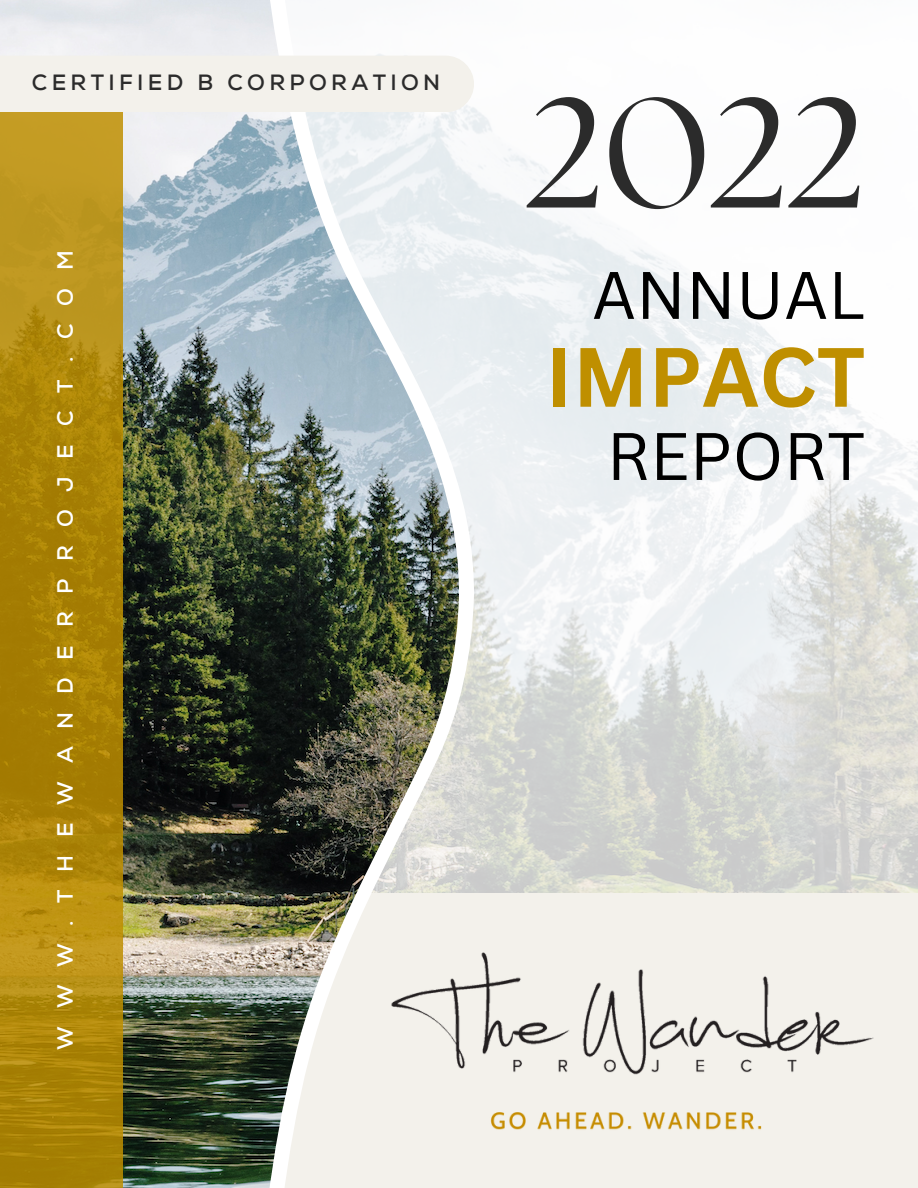
<style>
.page{position:relative;width:918px;height:1188px;background:#fff}
.page>*{position:absolute;margin:0;border:0;box-sizing:border-box;transform-origin:0 0}
.t1{font:156.15px "The Seasons";color:#2b2b2b}
.t2{font:700 82.05px "Canva Sans";color:#bf8f00}
.t3{font:65.55px "Canva Sans";color:#000}
.t4{font:700 22.05px "Nexa";letter-spacing:.8em;color:#fff}
.t5{font:700 22.05px "Nexa";letter-spacing:.195em;color:#2b2b2b}
</style>
<div class="page">
<svg style="left:474px;top:108px;width:444px;height:786px"></svg>
<div style="left:0;top:894px;width:918px;height:294px;background:#f3f1eb"></div>
<svg style="left:459px;top:112px;width:15px;height:782px"></svg>
<img style="left:0;top:0;width:459px;height:1188px">
<svg style="left:0;top:112px;width:123px;height:1076px;background:#b0880d"></svg>
<div style="left:0;top:56px;width:474px;height:56px;background:#f3f1eb"></div>
<img style="left:376px;top:950px;width:498px;height:189px">
<p class="t5" style="left:32px;top:70px;width:410px">CERTIFIED B CORPORATION</p>
<p class="t4" style="left:52px;top:1050px;width:801px;rotate:-90deg">WWW.THEWANDERPROJECT.COM</p>
<p class="t1" style="left:526px;top:83px;width:341px">2022</p>
<p class="t3" style="left:592px;top:249px;width:275px">ANNUAL</p>
<p class="t2" style="left:546px;top:319px;width:321px">IMPACT</p>
<p class="t3" style="left:607px;top:410px;width:260px">REPORT</p>
</div>
